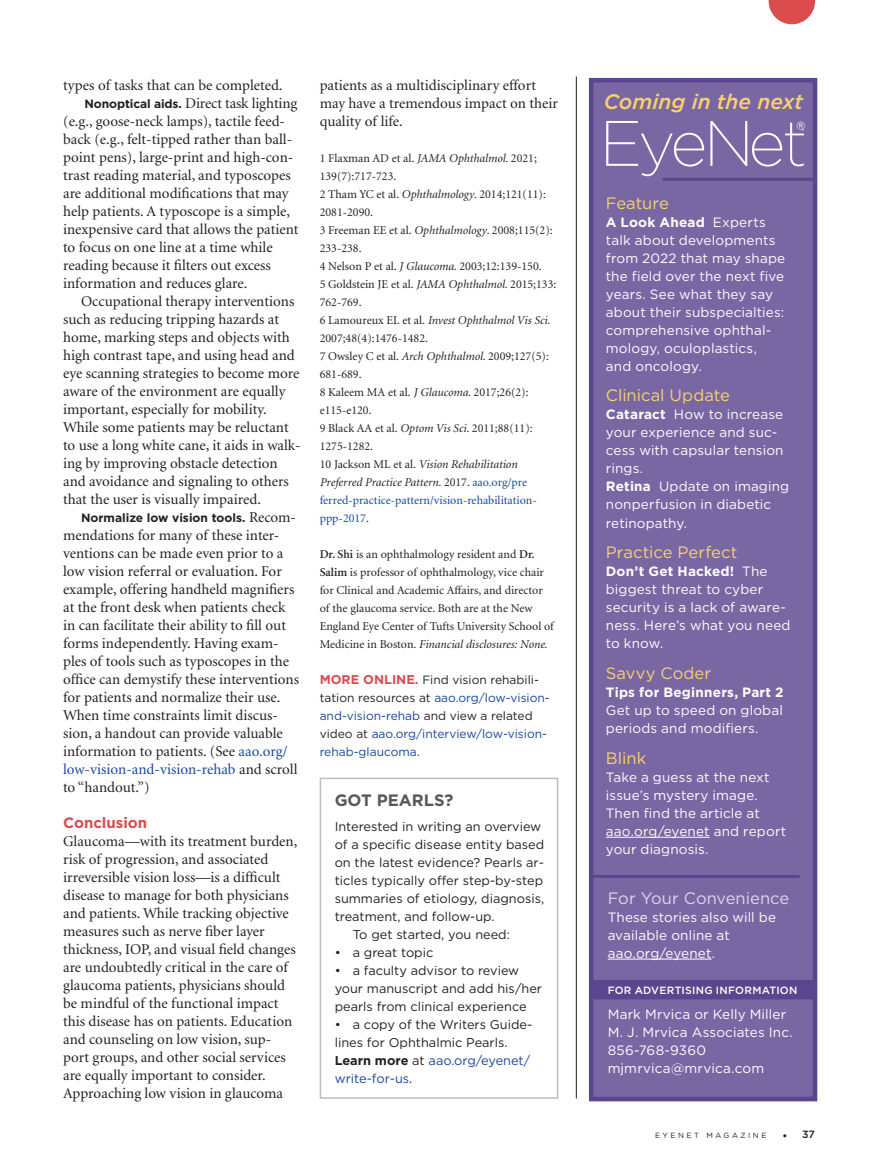
<style>
.page{position:relative;width:878px;height:1175px;background:#fff}
.page>*{position:absolute;margin:0;border:0;box-sizing:border-box;transform-origin:0 0}
.ED_BOARD_subspec{font:300 23.1px "Gotham";color:#fff}
.t1{font:italic 500 21px "Gotham";color:#fad16d}
.NXTMO_dept_head{font:16.5px "Gotham";color:#fad16d}
.NXTMO_text{font:16.5px "Gotham";letter-spacing:.005em;color:#fad16d}
.NXTMO_dept_head-2{font:16.5px "Gotham";color:#dbd6e8}
.SIDEBAR_body{font:700 16.5px "Gotham";color:#57585a}
.BODY_text{font:15px/18px "Minion";color:#231f20}
.BODY_text_NO_indent{font:15px/18px "Minion";color:#231f20}
.Subhead{font:700 15px "Gotham";color:#db4c4e}
.NXTMO_text-2{font:13.5px/18px "Gotham";letter-spacing:.01em;color:#fff}
.SIDEBAR_body_NO_inde{font:12.75px/18px "Gotham";color:#231f20}
.SIDEBAR_body_NO_inde-2{font:12.75px/18px "Gotham";color:#18469d}
.REFS___DISCLOSURES_b{font:12px/18px "Minion";color:#231f20}
.MORE_ONLINE_body{font:12px/18px "Gotham";color:#18469d}
.REFS___DISCLOSURES_b-2{font:12px/18px "Minion";color:#18469d}
.BODY_text-2{font:700 12px "Gotham";color:#231f20}
.NXTMO_text-3{font:500 10.5px "Gotham";letter-spacing:.025em;color:#fff}
.t2{font:500 10.5px "Gotham";color:#231f20}
.t3{font:7.5px "Gotham";letter-spacing:.34em;color:#231f20}
.s1{font-family:"Gotham";font-weight:700;font-size:12px}
.s2{font-family:"Minion";font-weight:400;font-size:15px}
.s3{color:#18469d}
.s4{font-style:italic}
.s5{color:#231f20}
.s6{font-style:italic;color:#231f20}
.s7{font-weight:600}
.s8{font-weight:700;font-size:12.75px;color:#db4c4e}
.s9{font-weight:700;color:#231f20}
.s10{font-weight:700}
.s11{font-weight:300;font-size:12px}
</style>
<div class="page">
<svg style="left:768px;top:0;width:47px;height:24px"></svg>
<div style="left:320px;top:777px;width:238px;height:321px;border:2px solid #bcbdc0"></div>
<hr style="left:576px;top:76px;width:1px;height:1022px;background:#231f20">
<div style="left:589px;top:78px;width:228px;height:1023px;background:#7967a4;border:4px solid #5b458e"></div>
<hr style="left:663px;top:178px;width:151px;height:3px;background:#5b458e">
<hr style="left:593px;top:875px;width:205px;height:3px;background:#5b458e">
<div style="left:592px;top:979px;width:222px;height:20px;background:#5b458e"></div>
<hr style="left:606px;top:837px;width:103px;height:1px;background:#fff">
<hr style="left:607px;top:958px;width:104px;height:1px;background:#fff">
<svg style="left:606px;top:121px;width:98px;height:55px"></svg>
<svg style="left:710px;top:121px;width:94px;height:46px"></svg>
<p class="BODY_text" style="left:63px;top:77px;width:221px">types of tasks that can be completed.</p>
<p class="BODY_text" style="left:63px;top:95px;width:237px;text-indent:21px"><span class="s1">Nonoptical aids.</span> Direct task lighting (e.g., goose-neck lamps), tactile feed&shy;back (e.g., felt-tipped rather than ball&shy;point pens), large-print and high-con&shy;trast reading material, and typoscopes are additional modifications that may help patients. A typoscope is a simple, inexpensive card that allows the patient to focus on one line at a time while reading because it filters out excess information and reduces glare.</p>
<p class="BODY_text" style="left:63px;top:293px;width:239px;text-indent:18px">Occupational therapy interventions such as reducing tripping hazards at home, marking steps and objects with high contrast tape, and using head and eye scanning strategies to become more aware of the environment are equally important, especially for mobility.<br>While some patients may be reluctant to use a long white cane, it aids in walk&shy;ing by improving obstacle detection and avoidance and signaling to others that the user is visually impaired.</p>
<p class="BODY_text-2" style="left:81px;top:510px;width:216px">Normalize low vision tools. <span class="s2">Recom-</span></p>
<p class="BODY_text" style="left:63px;top:527px;width:237px">mendations for many of these inter&shy;ventions can be made even prior to a low vision referral or evaluation. For example, offering handheld magnifiers at the front desk when patients check in can facilitate their ability to fill out forms independently. Having exam&shy;ples of tools such as typoscopes in the office can demystify these interventions for patients and normalize their use.<br>When time constraints limit discus&shy;sion, a handout can provide valuable information to patients. (See <span class="s3">aao.org/ low-vision-and-vision-rehab</span> and scroll to “handout.”)</p>
<p class="Subhead" style="left:63px;top:813px;width:86px">Conclusion</p>
<p class="BODY_text_NO_indent" style="left:63px;top:833px;width:236px">Glaucoma—with its treatment burden, risk of progression, and associated irreversible vision loss—is a difficult disease to manage for both physicians and patients. While tracking objective measures such as nerve fiber layer thickness, IOP, and visual field changes are undoubtedly critical in the care of glaucoma patients, physicians should be mindful of the functional impact this disease has on patients. Education and counseling on low vision, sup&shy;port groups, and other social services are equally important to consider.<br>Approaching low vision in glaucoma</p>
<p class="BODY_text_NO_indent" style="left:320px;top:77px;width:240px">patients as a multidisciplinary effort may have a tremendous impact on their quality of life.</p>
<p class="REFS___DISCLOSURES_b" style="left:320px;top:150px;width:219px">1 Flaxman AD et al. <span class="s4">JAMA Ophthalmol.</span> 2021;<br>139(7):717-723.</p>
<p class="REFS___DISCLOSURES_b" style="left:320px;top:186px;width:228px">2 Tham YC et al. <span class="s4">Ophthalmology</span>. 2014;121(11):<br>2081-2090.</p>
<p class="REFS___DISCLOSURES_b" style="left:320px;top:222px;width:234px">3 Freeman EE et al. <span class="s4">Ophthalmology</span>. 2008;115(2):<br>233-238.</p>
<p class="REFS___DISCLOSURES_b" style="left:320px;top:258px;width:223px">4 Nelson P et al. <span class="s4">J Glaucoma.</span> 2003;12:139-150.</p>
<p class="REFS___DISCLOSURES_b" style="left:320px;top:276px;width:238px">5 Goldstein JE et al. <span class="s4">JAMA Ophthalmol.</span> 2015;133:<br>762-769.</p>
<p class="REFS___DISCLOSURES_b" style="left:320px;top:312px;width:232px">6 Lamoureux EL et al. <span class="s4">Invest Ophthalmol Vis Sci.<br></span>2007;48(4):1476-1482.</p>
<p class="REFS___DISCLOSURES_b" style="left:320px;top:348px;width:231px">7 Owsley C et al. <span class="s4">Arch Ophthalmol.</span> 2009;127(5):<br>681-689.</p>
<p class="REFS___DISCLOSURES_b" style="left:320px;top:384px;width:210px">8 Kaleem MA et al. <span class="s4">J Glaucoma.</span> 2017;26(2): e115-e120.</p>
<p class="REFS___DISCLOSURES_b" style="left:320px;top:420px;width:214px">9 Black AA et al. <span class="s4">Optom Vis Sci.</span> 2011;88(11):<br>1275-1282.</p>
<p class="REFS___DISCLOSURES_b-2" style="left:320px;top:456px;width:219px"><span class="s5">10 Jackson ML et al.</span> <span class="s6">Vision Rehabilitation Preferred Practice Pattern.</span> <span class="s5">2017.</span> aao.org/pre ferred-practice-pattern/vision-rehabilitation&shy;ppp-2017<span class="s5">.</span></p>
<p class="REFS___DISCLOSURES_b" style="left:320px;top:546px;width:236px"><span class="s7">Dr. Shi</span> is an ophthalmology resident and <span class="s7">Dr.<br>Salim</span> is professor of ophthalmology, vice chair for Clinical and Academic Affairs, and director of the glaucoma service. Both are at the New England Eye Center of Tufts University School of Medicine in Boston. <span class="s4">Financial disclosures: None.</span></p>
<p class="MORE_ONLINE_body" style="left:320px;top:670px;width:232px"><span class="s8">MORE ONLINE.</span> <span class="s5">Find vision rehabili&shy;tation resources at</span> aao.org/low-vision&shy;and-vision-rehab <span class="s5">and view a related video at</span> aao.org/interview/low-vision&shy;rehab-glaucoma<span class="s5">.</span></p>
<p class="SIDEBAR_body" style="left:334px;top:789px;width:120px">GOT PEARLS?</p>
<p class="SIDEBAR_body_NO_inde" style="left:334px;top:817px;width:211px">Interested in writing an overview of a specific disease entity based on the latest evidence? Pearls ar&shy;ticles typically offer step-by-step summaries of etiology, diagnosis, treatment, and follow-up.</p>
<p class="SIDEBAR_body_NO_inde" style="left:353px;top:925px;width:159px">To get started, you need:</p>
<p class="SIDEBAR_body_NO_inde" style="left:334px;top:943px;width:100px">• a great topic</p>
<p class="SIDEBAR_body_NO_inde" style="left:334px;top:961px;width:209px">• a faculty advisor to review your manuscript and add his/her pearls from clinical experience</p>
<p class="SIDEBAR_body_NO_inde" style="left:334px;top:1015px;width:199px">• a copy of the Writers Guide&shy;lines for Ophthalmic Pearls.</p>
<p class="SIDEBAR_body_NO_inde-2" style="left:334px;top:1051px;width:197px"><span class="s9">Learn more</span> <span class="s5">at</span> aao.org/eyenet/ write-for-us<span class="s5">.</span></p>
<p class="t1" style="left:603px;top:87px;width:201px">Coming in the next</p>
<p class="ED_BOARD_subspec" style="left:796px;top:116px;width:11px">®</p>
<p class="NXTMO_dept_head" style="left:606px;top:192px;width:64px">Feature</p>
<p class="NXTMO_text-2" style="left:606px;top:212px;width:181px"><span class="s10">A Look Ahead</span> Experts talk about developments from 2022 that may shape the field over the next five years. See what they say about their subspecialties: comprehensive ophthal&shy;mology, oculoplastics, and oncology.</p>
<p class="NXTMO_dept_head" style="left:606px;top:385px;width:125px">Clinical Update</p>
<p class="NXTMO_text-2" style="left:606px;top:405px;width:179px"><span class="s10">Cataract</span> How to increase your experience and suc&shy;cess with capsular tension rings.</p>
<p class="NXTMO_text-2" style="left:606px;top:477px;width:185px"><span class="s10">Retina</span> Update on imaging nonperfusion in diabetic retinopathy.</p>
<p class="NXTMO_text" style="left:606px;top:542px;width:133px">Practice Perfect</p>
<p class="NXTMO_text-2" style="left:606px;top:562px;width:186px"><span class="s10">Don’t Get Hacked!</span> The biggest threat to cyber security is a lack of aware&shy;ness. Here’s what you need to know.</p>
<p class="NXTMO_text" style="left:606px;top:662px;width:107px">Savvy Coder</p>
<p class="NXTMO_text-2" style="left:606px;top:683px;width:179px;text-align:justify"><span class="s10">Tips for Beginners, Part 2<br></span>Get up to speed on global periods and modifiers.</p>
<p class="NXTMO_dept_head" style="left:606px;top:747px;width:42px">Blink</p>
<p class="NXTMO_text-2" style="left:606px;top:767px;width:182px">Take a guess at the next issue’s mystery image.<br>Then find the article at aao.org/eyenet and report your diagnosis.</p>
<p class="NXTMO_dept_head-2" style="left:607px;top:887px;width:183px">For Your Convenience</p>
<p class="NXTMO_text-2" style="left:607px;top:907px;width:170px">These stories also will be available online at</p>
<p class="NXTMO_text-2" style="left:607px;top:943px;width:109px">aao.org/eyenet.</p>
<p class="NXTMO_text-3" style="left:607px;top:983px;width:191px">FOR ADVERTISING INFORMATION</p>
<p class="NXTMO_text-2" style="left:607px;top:1005px;width:180px">Mark Mrvica or Kelly Miller</p>
<p class="NXTMO_text-2" style="left:607px;top:1023px;width:187px">M. J. Mrvica Associates Inc.</p>
<p class="NXTMO_text-2" style="left:607px;top:1041px;width:100px">856-768-9360</p>
<p class="NXTMO_text-2" style="left:607px;top:1059px;width:158px">mjmrvica@mrvica.com</p>
<p class="t3" style="left:655px;top:1130px;width:113px">EYENET MAGAZINE</p>
<p class="t2" style="left:782px;top:1127px;width:34px"><span class="s11">•</span> 37</p>
</div>
